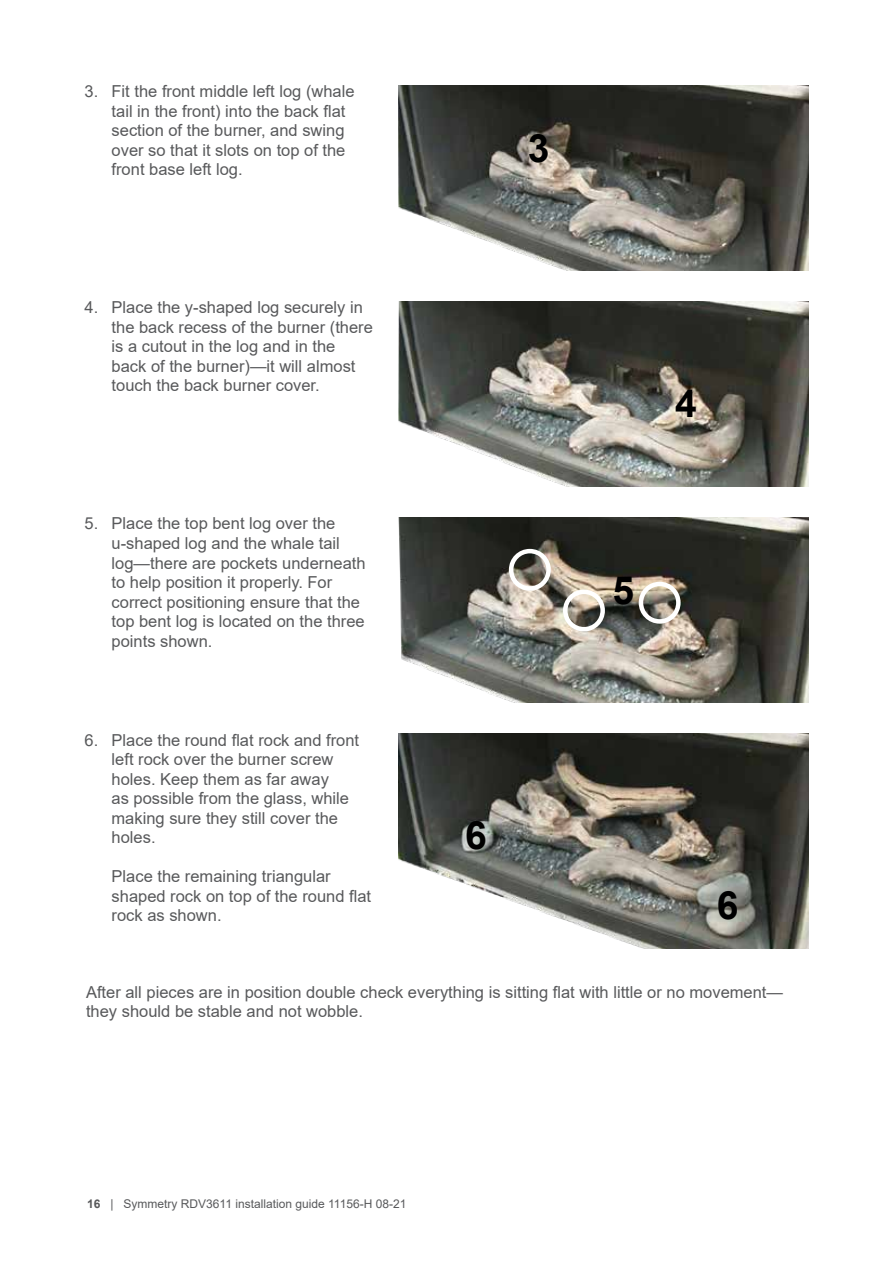
<style>
.page{position:relative;width:893px;height:1263px;background:#fff}
.page>*{position:absolute;margin:0;border:0;box-sizing:border-box;transform-origin:0 0}
.t1{font:700 39px "Arial";color:#000}
.t2{font:16.5px/19.5px "Arial";color:#58595b}
.t3{font:12px "Arial";color:#58595b}
.s1{font-weight:700}
</style>
<div class="page">
<img style="left:399px;top:85px;width:409px;height:185px">
<img style="left:399px;top:301px;width:409px;height:185px">
<img style="left:399px;top:517px;width:409px;height:185px">
<img style="left:399px;top:733px;width:409px;height:215px">
<div style="left:509px;top:549px;width:42px;height:42px;border:4px solid #fff;border-radius:50%"></div>
<div style="left:563px;top:590px;width:42px;height:41px;border:4px solid #fff;border-radius:50%"></div>
<div style="left:639px;top:582px;width:42px;height:42px;border:4px solid #fff;border-radius:50%"></div>
<p class="t2" style="left:112px;top:81px;width:245px;text-indent:-27px">3. Fit the front middle left log (whale tail in the front) into the back flat section of the burner, and swing over so that it slots on top of the front base left log.</p>
<p class="t2" style="left:112px;top:297px;width:263px;text-indent:-27px">4. Place the y-shaped log securely in the back recess of the burner (there is a cutout in the log and in the back of the burner)—it will almost touch the back burner cover.</p>
<p class="t2" style="left:112px;top:514px;width:256px;text-indent:-27px">5. Place the top bent log over the u-shaped log and the whale tail log—there are pockets underneath to help position it properly. For correct positioning ensure that the top bent log is located on the three points shown.</p>
<p class="t2" style="left:112px;top:730px;width:249px;text-indent:-27px">6. Place the round flat rock and front left rock over the burner screw holes. Keep them as far away<br>as possible from the glass, while making sure they still cover the holes.</p>
<p class="t2" style="left:112px;top:866px;width:261px">Place the remaining triangular shaped rock on top of the round flat rock as shown.</p>
<h1 class="t1" style="left:528px;top:121px;width:23px">3</h1>
<h1 class="t1" style="left:465px;top:808px;width:23px">6</h1>
<h1 class="t1" style="left:675px;top:376px;width:23px">4</h1>
<h1 class="t1" style="left:612px;top:562px;width:23px">5</h1>
<h1 class="t1" style="left:717px;top:878px;width:23px">6</h1>
<p class="t2" style="left:86px;top:982px;width:698px">After all pieces are in position double check everything is sitting flat with little or no movement— they should be stable and not wobble.</p>
<p class="t3" style="left:87px;top:1195px;width:321px"><span class="s1">16</span> | Symmetry RDV3611 installation guide 11156-H 08-21</p>
</div>
